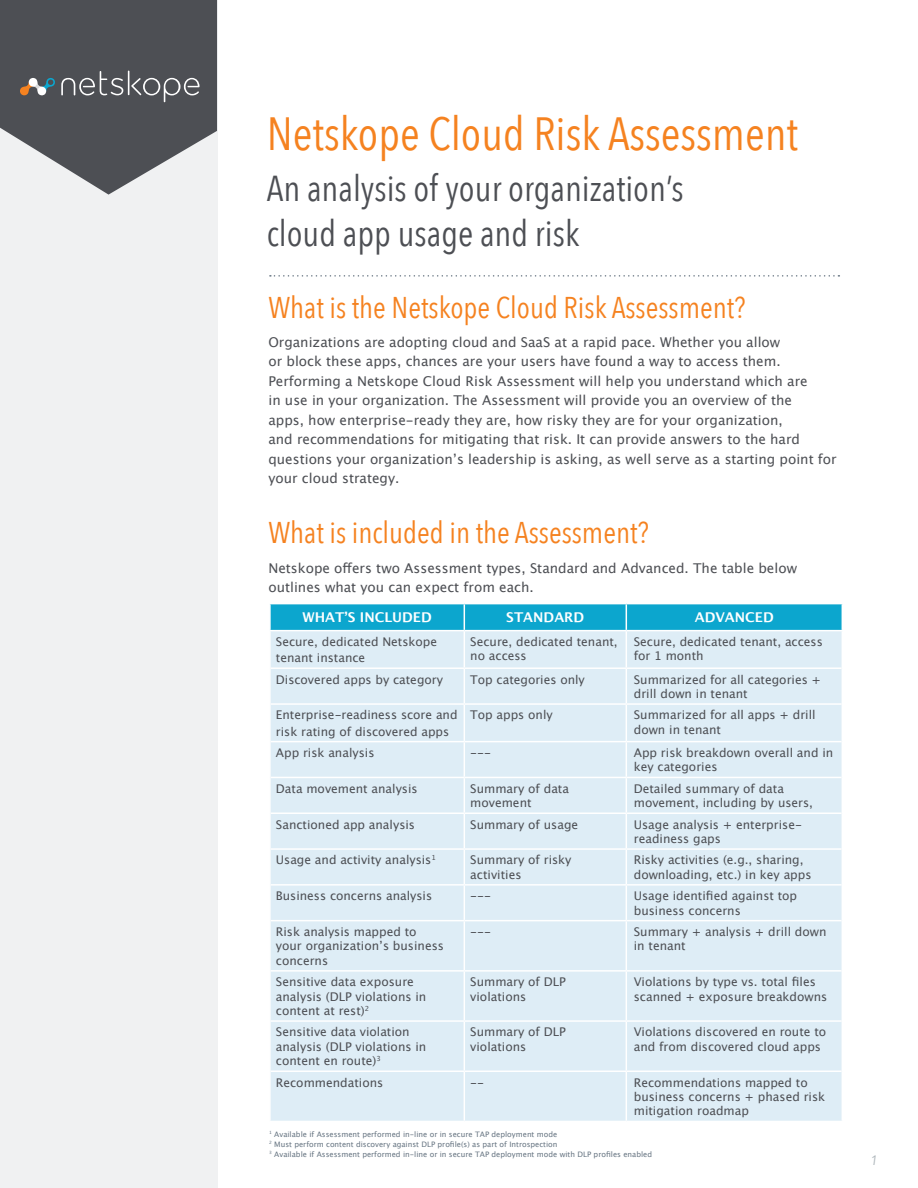
<style>
.page{position:relative;width:918px;height:1188px;background:#fff}
.page>*{position:absolute;margin:0;border:0;box-sizing:border-box;transform-origin:0 0}
.t1{font:46.5px "Avenir Next Condensed";color:#f58220}
.t2{font:36px/45px "Avenir Next Condensed";color:#4d4f54}
.t3{font:30px "Avenir Next Condensed";color:#f58220}
.t4{font:13.5px/19.5px "Lucida Grande";color:#4d4f54}
.t5{font:700 13.5px "Lucida Grande";color:#fff}
.t6{font:italic 13.5px "Avenir";color:#aeb6bb}
.t7{font:12px/14.4px "Lucida Grande";color:#4d4f54}
.t8{font:7.5px/10.2px "Lucida Grande";color:#687683}
</style>
<div class="page">
<div style="left:0;top:0;width:217px;height:1188px;background:#f0f1f2"></div>
<svg style="left:0;top:0;width:217px;height:195px"></svg>
<svg style="left:270px;top:275px;width:569px;height:2px"></svg>
<div style="left:271px;top:631px;width:571px;height:490px;background:#deedf6"></div>
<hr style="left:464px;top:631px;width:1px;height:36px;background:#fff">
<hr style="left:626px;top:631px;width:1px;height:36px;background:#fff">
<hr style="left:464px;top:669px;width:1px;height:34px;background:#fff">
<hr style="left:626px;top:669px;width:1px;height:34px;background:#fff">
<hr style="left:464px;top:705px;width:1px;height:36px;background:#fff">
<hr style="left:626px;top:705px;width:1px;height:36px;background:#fff">
<hr style="left:464px;top:742px;width:1px;height:35px;background:#fff">
<hr style="left:626px;top:742px;width:1px;height:35px;background:#fff">
<hr style="left:464px;top:778px;width:1px;height:34px;background:#fff">
<hr style="left:626px;top:778px;width:1px;height:34px;background:#fff">
<hr style="left:464px;top:814px;width:1px;height:34px;background:#fff">
<hr style="left:626px;top:814px;width:1px;height:34px;background:#fff">
<hr style="left:464px;top:850px;width:1px;height:34px;background:#fff">
<hr style="left:626px;top:850px;width:1px;height:34px;background:#fff">
<hr style="left:464px;top:886px;width:1px;height:34px;background:#fff">
<hr style="left:626px;top:886px;width:1px;height:34px;background:#fff">
<hr style="left:464px;top:921px;width:1px;height:49px;background:#fff">
<hr style="left:626px;top:921px;width:1px;height:49px;background:#fff">
<hr style="left:464px;top:972px;width:1px;height:48px;background:#fff">
<hr style="left:626px;top:972px;width:1px;height:48px;background:#fff">
<hr style="left:464px;top:1022px;width:1px;height:49px;background:#fff">
<hr style="left:626px;top:1022px;width:1px;height:49px;background:#fff">
<hr style="left:464px;top:1072px;width:1px;height:49px;background:#fff">
<hr style="left:626px;top:1072px;width:1px;height:49px;background:#fff">
<hr style="left:271px;top:667px;width:193px;height:2px;background:#fff">
<hr style="left:464px;top:667px;width:162px;height:2px;background:#fff">
<hr style="left:626px;top:667px;width:216px;height:2px;background:#fff">
<hr style="left:271px;top:703px;width:193px;height:2px;background:#fff">
<hr style="left:464px;top:703px;width:162px;height:2px;background:#fff">
<hr style="left:626px;top:703px;width:216px;height:2px;background:#fff">
<hr style="left:271px;top:741px;width:193px;height:1px;background:#fff">
<hr style="left:464px;top:741px;width:162px;height:1px;background:#fff">
<hr style="left:626px;top:741px;width:216px;height:1px;background:#fff">
<hr style="left:271px;top:777px;width:193px;height:1px;background:#fff">
<hr style="left:464px;top:777px;width:162px;height:1px;background:#fff">
<hr style="left:626px;top:777px;width:216px;height:1px;background:#fff">
<hr style="left:271px;top:812px;width:193px;height:2px;background:#fff">
<hr style="left:464px;top:812px;width:162px;height:2px;background:#fff">
<hr style="left:626px;top:812px;width:216px;height:2px;background:#fff">
<hr style="left:271px;top:848px;width:193px;height:2px;background:#fff">
<hr style="left:464px;top:848px;width:162px;height:2px;background:#fff">
<hr style="left:626px;top:848px;width:216px;height:2px;background:#fff">
<hr style="left:271px;top:884px;width:193px;height:2px;background:#fff">
<hr style="left:464px;top:884px;width:162px;height:2px;background:#fff">
<hr style="left:626px;top:884px;width:216px;height:2px;background:#fff">
<hr style="left:271px;top:920px;width:193px;height:1px;background:#fff">
<hr style="left:464px;top:920px;width:162px;height:1px;background:#fff">
<hr style="left:626px;top:920px;width:216px;height:1px;background:#fff">
<hr style="left:271px;top:970px;width:193px;height:2px;background:#fff">
<hr style="left:464px;top:970px;width:162px;height:2px;background:#fff">
<hr style="left:626px;top:970px;width:216px;height:2px;background:#fff">
<hr style="left:271px;top:1020px;width:193px;height:2px;background:#fff">
<hr style="left:464px;top:1020px;width:162px;height:2px;background:#fff">
<hr style="left:626px;top:1020px;width:216px;height:2px;background:#fff">
<hr style="left:271px;top:1071px;width:193px;height:1px;background:#fff">
<hr style="left:464px;top:1071px;width:162px;height:1px;background:#fff">
<hr style="left:626px;top:1071px;width:216px;height:1px;background:#fff">
<svg style="left:270px;top:604px;width:573px;height:26px;background:#11a7cf"></svg>
<h1 class="t1" style="left:267px;top:94px;width:533px">Netskope Cloud Risk Assessment</h1>
<h2 class="t2" style="left:267px;top:164px;width:419px">An analysis of your organization’s cloud app usage and risk</h2>
<h3 class="t3" style="left:268px;top:281px;width:479px">What is the Netskope Cloud Risk Assessment?</h3>
<p class="t4" style="left:268px;top:332px;width:570px">Organizations are adopting cloud and SaaS at a rapid pace. Whether you allow<br>or block these apps, chances are your users have found a way to access them.<br>Performing a Netskope Cloud Risk Assessment will help you understand which are<br>in use in your organization. The Assessment will provide you an overview of the<br>apps, how enterprise-ready they are, how risky they are for your organization,<br>and recommendations for mitigating that risk. It can provide answers to the hard questions your organization’s leadership is asking, as well serve as a starting point for your cloud strategy.</p>
<h3 class="t3" style="left:268px;top:507px;width:382px">What is included in the Assessment?</h3>
<p class="t4" style="left:268px;top:558px;width:530px">Netskope offers two Assessment types, Standard and Advanced. The table below outlines what you can expect from each.</p>
<p class="t5" style="left:302px;top:607px;width:131px">WHAT’S INCLUDED</p>
<p class="t5" style="left:506px;top:607px;width:80px">STANDARD</p>
<p class="t5" style="left:695px;top:607px;width:80px">ADVANCED</p>
<p class="t7" style="left:276px;top:634px;width:163px;line-height:16.2px">Secure, dedicated Netskope tenant instance</p>
<p class="t7" style="left:470px;top:635px;width:149px">Secure, dedicated tenant, no access</p>
<p class="t7" style="left:634px;top:635px;width:191px">Secure, dedicated tenant, access for 1 month</p>
<p class="t7" style="left:276px;top:672px;width:169px">Discovered apps by category</p>
<p class="t7" style="left:470px;top:672px;width:116px">Top categories only</p>
<p class="t7" style="left:634px;top:672px;width:189px">Summarized for all categories + drill down in tenant</p>
<p class="t7" style="left:276px;top:707px;width:183px;line-height:16.2px">Enterprise-readiness score and risk rating of discovered apps</p>
<p class="t7" style="left:470px;top:708px;width:84px">Top apps only</p>
<p class="t7" style="left:634px;top:708px;width:183px">Summarized for all apps + drill down in tenant</p>
<p class="t7" style="left:276px;top:746px;width:100px">App risk analysis</p>
<p class="t7" style="left:470px;top:746px;width:22px">---</p>
<p class="t7" style="left:634px;top:746px;width:201px">App risk breakdown overall and in key categories</p>
<p class="t7" style="left:276px;top:782px;width:143px">Data movement analysis</p>
<p class="t7" style="left:470px;top:782px;width:100px">Summary of data movement</p>
<p class="t7" style="left:634px;top:782px;width:181px">Detailed summary of data movement, including by users,</p>
<p class="t7" style="left:276px;top:817px;width:141px">Sanctioned app analysis</p>
<p class="t7" style="left:470px;top:817px;width:109px">Summary of usage</p>
<p class="t7" style="left:634px;top:817px;width:170px">Usage analysis + enterprise&shy;readiness gaps</p>
<p class="t7" style="left:276px;top:853px;width:161px">Usage and activity analysis<sup>1</sup></p>
<p class="t7" style="left:470px;top:853px;width:103px">Summary of risky activities</p>
<p class="t7" style="left:634px;top:853px;width:179px">Risky activities (e.g., sharing, downloading, etc.) in key apps</p>
<p class="t7" style="left:276px;top:889px;width:158px">Business concerns analysis</p>
<p class="t7" style="left:470px;top:889px;width:22px">---</p>
<p class="t7" style="left:634px;top:889px;width:165px">Usage identified against top business concerns</p>
<p class="t7" style="left:276px;top:925px;width:170px">Risk analysis mapped to your organization’s business concerns</p>
<p class="t7" style="left:470px;top:925px;width:22px">---</p>
<p class="t7" style="left:634px;top:925px;width:194px">Summary + analysis + drill down in tenant</p>
<p class="t7" style="left:276px;top:975px;width:152px">Sensitive data exposure analysis (DLP violations in content at rest)<sup>2</sup></p>
<p class="t7" style="left:470px;top:975px;width:97px">Summary of DLP violations</p>
<p class="t7" style="left:634px;top:975px;width:195px">Violations by type vs. total files scanned + exposure breakdowns</p>
<p class="t7" style="left:276px;top:1025px;width:152px">Sensitive data violation analysis (DLP violations in content en route)<sup>3</sup></p>
<p class="t7" style="left:470px;top:1025px;width:97px">Summary of DLP violations</p>
<p class="t7" style="left:634px;top:1025px;width:194px">Violations discovered en route to and from discovered cloud apps</p>
<p class="t7" style="left:276px;top:1075px;width:109px">Recommendations</p>
<p class="t7" style="left:470px;top:1075px;width:15px">--</p>
<p class="t7" style="left:634px;top:1075px;width:193px">Recommendations mapped to business concerns + phased risk mitigation roadmap</p>
<p class="t8" style="left:269px;top:1129px;width:384px"><sup>1</sup> Available if Assessment performed in-line or in secure TAP deployment mode<br><sup>2</sup> Must perform content discovery against DLP profile(s) as part of Introspection<br><sup>3</sup> Available if Assessment performed in-line or in secure TAP deployment mode with DLP profiles enabled</p>
<p class="t6" style="left:870px;top:1153px;width:9px">1</p>
</div>
